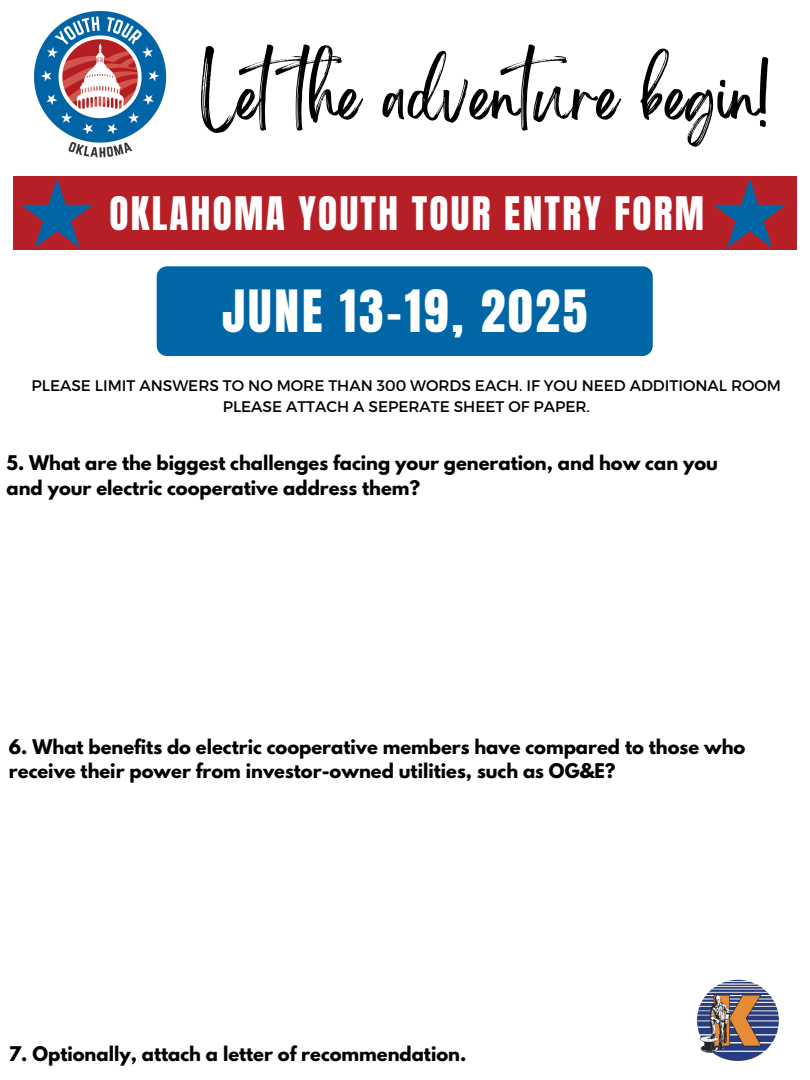
<style>
.page{position:relative;width:810px;height:1080px;background:#fff}
.page>*{position:absolute;margin:0;border:0;box-sizing:border-box;transform-origin:0 0}
.t1{font:56.69px "Brightwall";color:#000}
.t2{font:49.56px "Anton";letter-spacing:.06em;color:#fff}
.t3{font:39.25px "Anton";letter-spacing:.06em;color:#fff}
.t4{font:700 17.94px/24.8px "League Spartan";color:#000}
.t5{font:15.31px/21.2px "Montserrat";color:#000;text-align:center}
</style>
<div class="page">
<div style="left:13px;top:176px;width:783px;height:74px;background:#b61f25"></div>
<svg style="left:21px;top:178px;width:72px;height:70px"></svg>
<svg style="left:713px;top:178px;width:73px;height:70px"></svg>
<div style="left:157px;top:266px;width:496px;height:90px;background:#0066a5"></div>
<img style="left:34px;top:11px;width:133px;height:147px">
<img style="left:697px;top:979px;width:81px;height:82px">
<h2 class="t1" style="left:200px;top:77px;width:573px">Letthe adventure begin!</h2>
<p class="t3" style="left:110px;top:185px;width:596px">OKLAHOMA YOUTH TOUR ENTRY FORM</p>
<h1 class="t2" style="left:222px;top:276px;width:367px">JUNE 13-19, 2025</h1>
<p class="t5" style="left:32px;top:374px;width:751px">PLEASE LIMIT ANSWERS TO NO MORE THAN 300 WORDS EACH. IF YOU NEED ADDITIONAL ROOM<br>PLEASE ATTACH A SEPERATE SHEET OF PAPER.</p>
<h4 class="t4" style="left:7px;top:453px;width:713px">5. What are the biggest challenges facing your generation, and how can you and your electric cooperative address them?</h4>
<h4 class="t4" style="left:9px;top:736px;width:738px">6. What benefits do electric cooperative members have compared to those who receive their power from investor-owned utilities, such as OG&amp;E?</h4>
<h4 class="t4" style="left:9px;top:1044px;width:459px">7. Optionally, attach a letter of recommendation.</h4>
</div>
